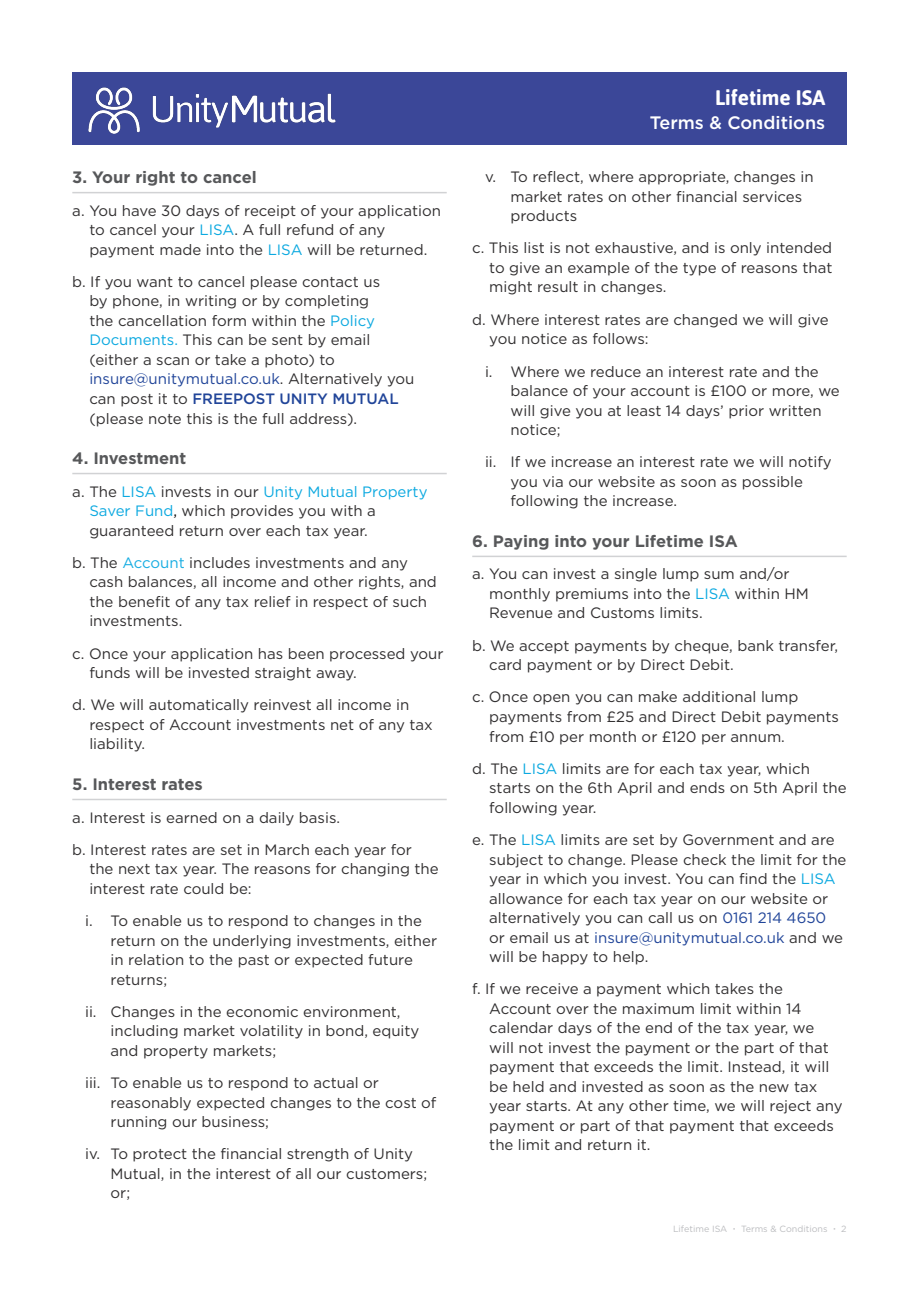
<style>
.page{position:relative;width:919px;height:1289px;background:#fff}
.page>*{position:absolute;margin:0;border:0;box-sizing:border-box;transform-origin:0 0}
.t1{font:700 21px "Asap";color:#fff}
.t2{font:500 18px "Gotham";color:#fff}
.Body_Title_w_line_break{font:700 16.5px "Gotham";color:#57585a}
.Body_Indented{font:15px/19.5px "Gotham";color:#312f30}
.t3{font:9px "Gotham";color:#bcbdc0}
.s1{color:#0ca9e0}
.s2{color:#214599}
.s3{font-weight:500;color:#214599}
.s4{color:#000}
.s5{color:#18ade2}
.s6{font-size:6px}
</style>
<div class="page">
<div style="left:72px;top:72px;width:774px;height:73px;background:#3b4798"></div>
<img style="left:88px;top:87px;width:248px;height:47px">
<hr style="left:72px;top:192px;width:374px;height:1px;background:#d1d2d4">
<hr style="left:72px;top:473px;width:374px;height:1px;background:#d1d2d4">
<hr style="left:72px;top:798px;width:374px;height:2px;background:#d1d2d4">
<hr style="left:472px;top:555px;width:374px;height:2px;background:#d1d2d4">
<p class="Body_Title_w_line_break" style="left:72px;top:166px;width:186px">3. Your right to cancel</p>
<p class="Body_Indented" style="left:89px;top:200px;width:353px;text-indent:-17px">a. You have 30 days of receipt of your application to cancel your <span class="s1">LISA</span>. A full refund of any payment made into the <span class="s1">LISA</span> will be returned.</p>
<p class="Body_Indented" style="left:89px;top:271px;width:326px;text-indent:-17px">b. If you want to cancel please contact us<br>by phone, in writing or by completing<br>the cancellation form within the <span class="s1">Policy Documents.</span> This can be sent by email (either a scan or take a photo) to <span class="s2">insure@unitymutual.co.uk</span>. Alternatively you can post it to <span class="s3">FREEPOST UNITY MUTUAL </span>(please note this is the full address).</p>
<p class="Body_Title_w_line_break" style="left:72px;top:447px;width:115px">4. Investment</p>
<p class="Body_Indented" style="left:89px;top:481px;width:340px;text-indent:-17px">a. The <span class="s1">LISA</span> invests in our <span class="s1">Unity Mutual Property<br>Saver Fund</span><span class="s4">,</span> which provides you with a guaranteed return over each tax year.</p>
<p class="Body_Indented" style="left:89px;top:552px;width:349px;text-indent:-17px">b. The <span class="s5">Account</span> includes investments and any cash balances, all income and other rights, and the benefit of any tax relief in respect of such investments.</p>
<p class="Body_Indented" style="left:89px;top:643px;width:355px;text-indent:-17px">c. Once your application has been processed your funds will be invested straight away.</p>
<p class="Body_Indented" style="left:89px;top:695px;width:345px;text-indent:-17px">d. We will automatically reinvest all income in respect of Account investments net of any tax liability.</p>
<p class="Body_Title_w_line_break" style="left:72px;top:773px;width:132px">5. Interest rates</p>
<p class="Body_Indented" style="left:72px;top:807px;width:269px">a. Interest is earned on a daily basis.</p>
<p class="Body_Indented" style="left:89px;top:839px;width:351px;text-indent:-17px">b. Interest rates are set in March each year for the next tax year. The reasons for changing the interest rate could be:</p>
<p class="Body_Indented" style="left:111px;top:910px;width:328px;text-indent:-26px">i. To enable us to respond to changes in the return on the underlying investments, either in relation to the past or expected future returns;</p>
<p class="Body_Indented" style="left:111px;top:1001px;width:310px;text-indent:-26px">ii. Changes in the economic environment, including market volatility in bond, equity and property markets;</p>
<p class="Body_Indented" style="left:111px;top:1072px;width:327px;text-indent:-26px">iii. To enable us to respond to actual or reasonably expected changes to the cost of running our business;</p>
<p class="Body_Indented" style="left:111px;top:1143px;width:318px;text-indent:-26px">iv. To protect the financial strength of Unity<br>Mutual, in the interest of all our customers; or;</p>
<h1 class="t1" style="left:715px;top:83px;width:112px">Lifetime ISA</h1>
<p class="t2" style="left:650px;top:111px;width:177px">Terms &amp; Conditions</p>
<p class="Body_Indented" style="left:510px;top:167px;width:304px;text-indent:-26px">v. To reflect, where appropriate, changes in market rates on other financial services products</p>
<p class="Body_Indented" style="left:489px;top:238px;width:345px;text-align:justify;text-indent:-17px">c. This list is not exhaustive, and is only intended to give an example of the type of reasons that might result in changes.</p>
<p class="Body_Indented" style="left:489px;top:309px;width:341px;text-indent:-17px">d. Where interest rates are changed we will give you notice as follows:</p>
<p class="Body_Indented" style="left:510px;top:361px;width:331px;text-indent:-26px">i. Where we reduce an interest rate and the balance of your account is £100 or more, we will give you at least 14 days’ prior written notice;</p>
<p class="Body_Indented" style="left:510px;top:452px;width:323px;text-indent:-26px">ii. If we increase an interest rate we will notify you via our website as soon as possible following the increase.</p>
<p class="Body_Title_w_line_break" style="left:472px;top:530px;width:267px">6. Paying into your Lifetime ISA</p>
<p class="Body_Indented" style="left:489px;top:564px;width:321px;text-indent:-17px">a. You can invest a single lump sum and/or monthly premiums into the <span class="s1">LISA</span> within HM<br>Revenue and Customs limits.</p>
<p class="Body_Indented" style="left:489px;top:635px;width:350px;text-indent:-17px">b. We accept payments by cheque, bank transfer, card payment or by Direct Debit.</p>
<p class="Body_Indented" style="left:489px;top:687px;width:351px;text-indent:-17px">c. Once open you can make additional lump payments from £25 and Direct Debit payments from £10 per month or £120 per annum.</p>
<p class="Body_Indented" style="left:489px;top:758px;width:359px;text-indent:-17px">d. The <span class="s1">LISA</span> limits are for each tax year, which starts on the 6th April and ends on 5th April the following year.</p>
<p class="Body_Indented" style="left:489px;top:829px;width:358px;text-indent:-17px">e. The <span class="s1">LISA</span> limits are set by Government and are subject to change. Please check the limit for the year in which you invest. You can find the <span class="s1">LISA </span>allowance for each tax year on our website or alternatively you can call us on <span class="s2">0161 214 4650<br></span>or email us at <span class="s2">insure@unitymutual.co.uk</span> and we will be happy to help.</p>
<p class="Body_Indented" style="left:489px;top:979px;width:355px;text-indent:-17px">f. If we receive a payment which takes the Account over the maximum limit within 14 calendar days of the end of the tax year, we will not invest the payment or the part of that payment that exceeds the limit. Instead, it will be held and invested as soon as the new tax year starts. At any other time, we will reject any payment or part of that payment that exceeds the limit and return it.</p>
<p class="t3" style="left:673px;top:1223px;width:175px">Lifetime ISA <span class="s6">•</span> Terms &amp; Conditions <span class="s6">•</span> 2</p>
</div>
